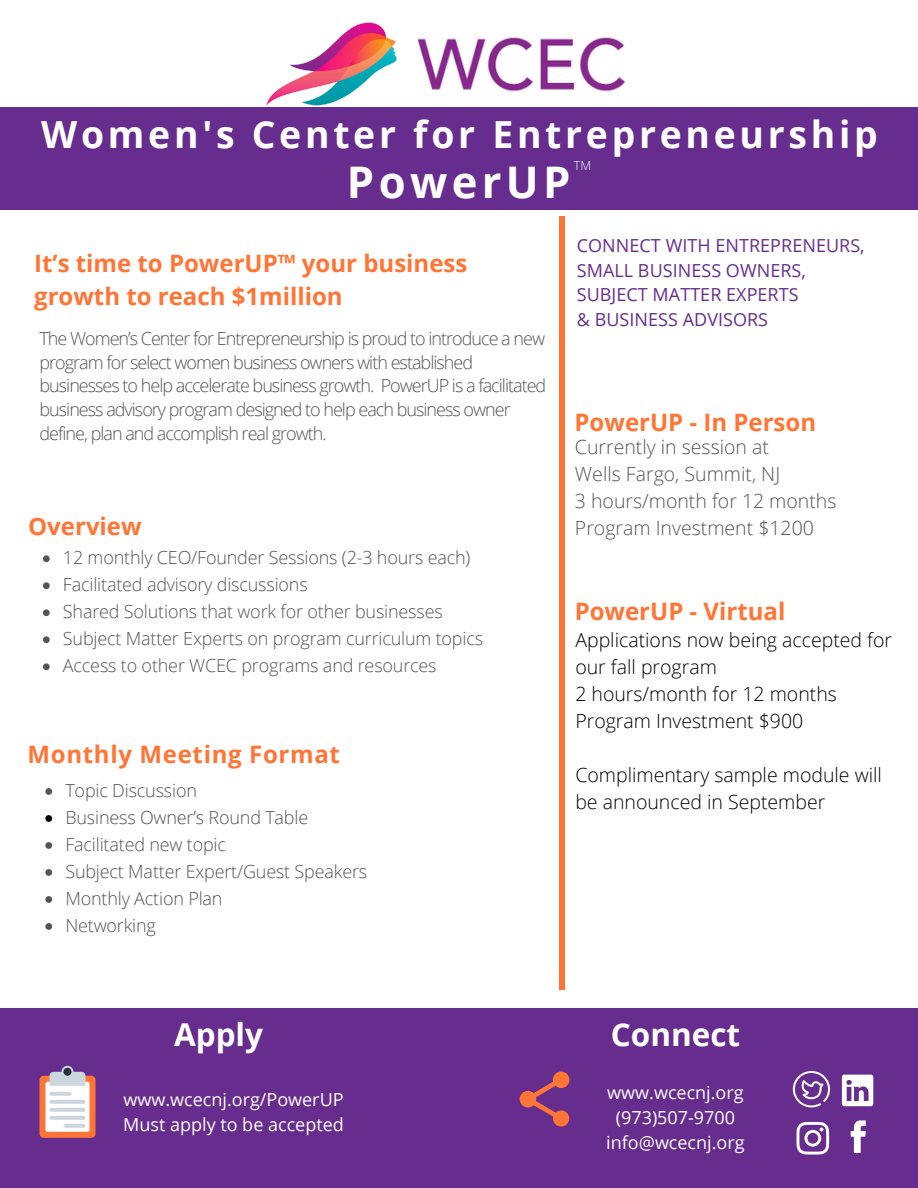
<style>
.page{position:relative;width:918px;height:1188px;background:#fff}
.page>*{position:absolute;margin:0;border:0;box-sizing:border-box;transform-origin:0 0}
.t1{font:700 43.65px "Open Sans";letter-spacing:.1em;color:#fff}
.t2{font:700 37.35px "Open Sans";letter-spacing:.1em;color:#fff}
.t3{font:700 31.5px "Open Sans";color:#fff}
.t4{font:700 24px/32.7px "Open Sans";color:#ff7536}
.t5{font:700 24px "Open Sans";letter-spacing:.03em;color:#ff7536}
.t6{font:300 19.5px/27px "Open Sans";color:#000}
.t7{font:300 19.5px/27px "Open Sans";color:#545454}
.t8{font:300 18px/27px "Open Sans";letter-spacing:-.01em;color:#545454}
.t9{font:300 18px/23.7px "Open Sans";letter-spacing:-.055em;color:#545454}
.t10{font:18px/24.8px "Open Sans";color:#fff;text-align:center}
.t11{font:18px/24.8px "Open Sans";letter-spacing:.005em;color:#662d8e}
.t12{font:300 12.45px "Open Sans";color:#fff}
</style>
<div class="page">
<div style="left:0;top:107px;width:918px;height:102px;background:#662d8e"></div>
<div style="left:560px;top:216px;width:5px;height:774px;background:#ff7536"></div>
<img style="left:419px;top:37px;width:207px;height:55px">
<img style="left:267px;top:22px;width:130px;height:84px">
<div style="left:0;top:1008px;width:918px;height:180px;background:#662d8e"></div>
<div style="left:40px;top:1076px;width:56px;height:62px;background:#ff7536;border-radius:4px"></div>
<div style="left:46px;top:1082px;width:44px;height:50px;background:#fff;border-radius:2px"></div>
<svg style="left:50px;top:1066px;width:36px;height:20px"></svg>
<hr style="left:50px;top:1092px;width:22px;height:4px;background:#ccd6dd;border-radius:2px">
<hr style="left:50px;top:1100px;width:36px;height:4px;background:#ccd6dd;border-radius:2px">
<hr style="left:50px;top:1108px;width:36px;height:4px;background:#ccd6dd;border-radius:2px">
<hr style="left:50px;top:1116px;width:36px;height:4px;background:#ccd6dd;border-radius:2px">
<hr style="left:64px;top:1124px;width:22px;height:4px;background:#ccd6dd;border-radius:2px">
<svg style="left:520px;top:1071px;width:49px;height:56px"></svg>
<svg style="left:793px;top:1071px;width:37px;height:36px"></svg>
<svg style="left:797px;top:1122px;width:32px;height:33px"></svg>
<svg style="left:842px;top:1075px;width:31px;height:31px"></svg>
<svg style="left:851px;top:1120px;width:15px;height:33px"></svg>
<svg style="left:43px;top:555px;width:7px;height:7px"></svg>
<svg style="left:43px;top:582px;width:7px;height:7px"></svg>
<svg style="left:43px;top:609px;width:7px;height:7px"></svg>
<svg style="left:43px;top:636px;width:7px;height:7px"></svg>
<svg style="left:43px;top:663px;width:7px;height:7px"></svg>
<svg style="left:45px;top:788px;width:7px;height:7px"></svg>
<svg style="left:45px;top:815px;width:7px;height:7px"></svg>
<svg style="left:45px;top:842px;width:7px;height:7px"></svg>
<svg style="left:45px;top:869px;width:7px;height:7px"></svg>
<svg style="left:45px;top:896px;width:7px;height:7px"></svg>
<svg style="left:45px;top:923px;width:7px;height:7px"></svg>
<h2 class="t2" style="left:41px;top:108px;width:838px">Women's Center for Entrepreneurship</h2>
<p class="t12" style="left:574px;top:157px;width:19px">TM</p>
<h1 class="t1" style="left:347px;top:151px;width:225px">PowerUP</h1>
<h3 class="t4" style="left:34px;top:247px;width:435px">It’s time to PowerUP™ your business growth to reach $1million</h3>
<p class="t9" style="left:40px;top:326px;width:508px">The Women’s Center for Entrepreneurship is proud to introduce a new program for select women business owners with established businesses to help accelerate business growth. PowerUP is a facilitated business advisory program designed to help each business owner define, plan and accomplish real growth.</p>
<h3 class="t4" style="left:28px;top:509px;width:115px">Overview</h3>
<p class="t8" style="left:63px;top:544px;width:422px">12 monthly CEO/Founder Sessions (2-3 hours each)<br>Facilitated advisory discussions<br>Shared Solutions that work for other businesses Subject Matter Experts on program curriculum topics Access to other WCEC programs and resources</p>
<h3 class="t5" style="left:28px;top:737px;width:314px">Monthly Meeting Format</h3>
<p class="t8" style="left:65px;top:777px;width:303px">Topic Discussion<br>Business Owner’s Round Table<br>Facilitated new topic<br>Subject Matter Expert/Guest Speakers<br>Monthly Action Plan<br>Networking</p>
<p class="t11" style="left:577px;top:233px;width:289px">CONNECT WITH ENTREPRENEURS,<br>SMALL BUSINESS OWNERS,<br>SUBJECT MATTER EXPERTS<br>&amp; BUSINESS ADVISORS</p>
<h3 class="t4" style="left:575px;top:405px;width:243px">PowerUP - In Person</h3>
<p class="t7" style="left:575px;top:433px;width:263px">Currently in session at<br>Wells Fargo, Summit, NJ<br>3 hours/month for 12 months<br>Program Investment $1200</p>
<h3 class="t4" style="left:575px;top:594px;width:212px">PowerUP - Virtual</h3>
<p class="t6" style="left:575px;top:626px;width:318px">Applications now being accepted for our fall program<br>2 hours/month for 12 months<br>Program Investment $900</p>
<p class="t6" style="left:575px;top:761px;width:308px">Complimentary sample module will be announced in September</p>
<h3 class="t3" style="left:174px;top:1012px;width:91px">Apply</h3>
<h3 class="t3" style="left:611px;top:1012px;width:131px">Connect</h3>
<p class="t10" style="left:606px;top:1080px;width:140px">www.wcecnj.org (973)507-9700 info@wcecnj.org</p>
<p class="t10" style="left:123px;top:1086px;width:222px;text-align:left">www.wcecnj.org/PowerUP<br>Must apply to be accepted</p>
</div>
